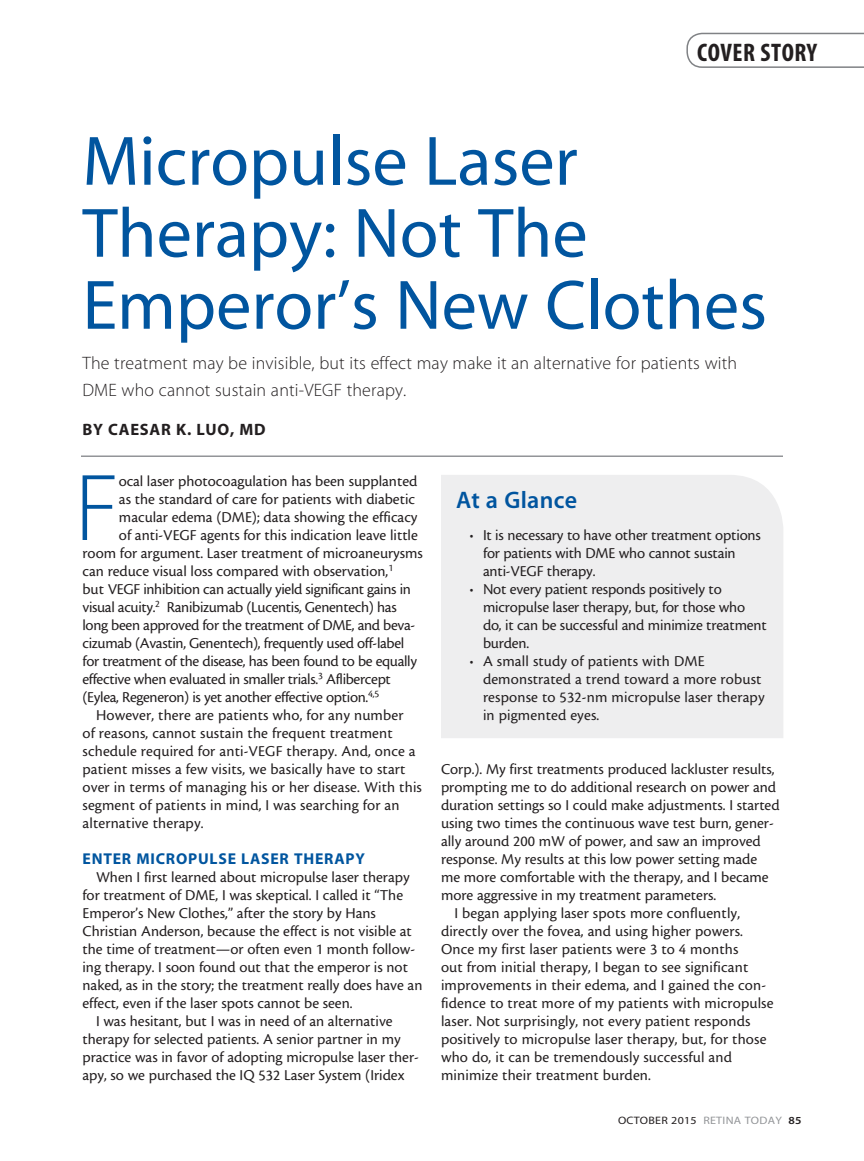
<style>
.page{position:relative;width:864px;height:1161px;background:#fff}
.page>*{position:absolute;margin:0;border:0;box-sizing:border-box;transform-origin:0 0}
.body_first{font:95.85px "Myriad MM 215 600";color:#01559f}
.headline{font:70.5px/72px "Myriad MM 400 600";color:#01559f}
.t1{font:25.5px "Myriad MM 700 300";letter-spacing:.02em;color:#231f20}
.Subhead_Special_no_l{font:24px "Myriad MM 565 600";letter-spacing:.015em;color:#01559f}
.deck{font:18px/27px "Myriad MM 215 600";letter-spacing:.01em;color:#231f20}
.author{font:16.5px "Myriad MM 700 600";letter-spacing:.045em;color:#231f20}
.body{font:15.75px/18px "Cronos MM 408 10";color:#231f20}
.body_first-2{font:15.75px "Cronos MM 408 10";letter-spacing:-.02em;color:#231f20}
.body_first-3{font:15.75px "Cronos MM 408 10";color:#231f20}
.subhead{font:15.75px "Myriad MM 700 600";letter-spacing:.05em;color:#01559f}
.t2{font:10.8px "Myriad MM 400 600";letter-spacing:.025em;color:#231f20;scale:1.11 1}
.s1{color:#939598}
.s2{font-family:"Myriad MM 565 600"}
</style>
<div class="page">
<svg style="left:686px;top:33px;width:178px;height:35px"></svg>
<hr style="left:81px;top:455px;width:702px;height:2px;background:#939598">
<div style="left:441px;top:475px;width:342px;height:263px;background:#eeeeef"></div>
<h3 class="t1" style="left:697px;top:40px;width:122px">COVER STORY</h3>
<p class="headline" style="left:82px;top:129px;width:686px">Micropulse Laser<br>Therapy: Not The<br>Emperor’s New Clothes</p>
<p class="deck" style="left:82px;top:350px;width:656px">The treatment may be invisible, but its effect may make it an alternative for patients with<br>DME who cannot sustain anti-VEGF therapy.</p>
<p class="author" style="left:82px;top:421px;width:185px">BY CAESAR K. LUO, MD</p>
<p class="body_first" style="left:75px;top:462px;width:46px">F</p>
<p class="body_first-3" style="left:119px;top:473px;width:300px">ocal laser photocoagulation has been supplanted</p>
<p class="body_first-3" style="left:119px;top:491px;width:298px">as the standard of care for patients with diabetic</p>
<p class="body_first-3" style="left:119px;top:509px;width:300px">macular edema (DME); data showing the efficacy</p>
<p class="body_first-3" style="left:119px;top:527px;width:300px">of anti-VEGF agents for this indication leave little</p>
<p class="body_first-3" style="left:82px;top:545px;width:342px">room for argument. Laser treatment of microaneurysms</p>
<p class="body_first-3" style="left:82px;top:563px;width:312px">can reduce visual loss compared with observation,<sup>1</sup></p>
<p class="body_first-2" style="left:82px;top:581px;width:330px">but VEGF inhibition can actually yield significant gains in</p>
<p class="body_first-2" style="left:82px;top:599px;width:316px">visual acuity.<sup>2</sup> Ranibizumab (Lucentis, Genentech) has</p>
<p class="body_first-2" style="left:82px;top:617px;width:334px">long been approved for the treatment of DME, and beva-</p>
<p class="body_first-2" style="left:82px;top:635px;width:323px">cizumab (Avastin, Genentech), frequently used off-label</p>
<p class="body_first-2" style="left:82px;top:653px;width:336px">for treatment of the disease, has been found to be equally</p>
<p class="body_first-2" style="left:82px;top:671px;width:310px">effective when evaluated in smaller trials.<sup>3</sup> Aflibercept</p>
<p class="body_first-2" style="left:82px;top:689px;width:298px">(Eylea, Regeneron) is yet another effective option.<sup>4,5</sup></p>
<p class="body" style="left:82px;top:706px;width:341px;text-indent:14px">However, there are patients who, for any number<br>of reasons, cannot sustain the frequent treatment schedule required for anti-VEGF therapy. And, once a patient misses a few visits, we basically have to start over in terms of managing his or her disease. With this segment of patients in mind, I was searching for an alternative therapy.</p>
<p class="subhead" style="left:82px;top:851px;width:284px">ENTER MICROPULSE LASER THERAPY</p>
<p class="body" style="left:82px;top:868px;width:341px;text-indent:14px">When I first learned about micropulse laser therapy for treatment of DME, I was skeptical. I called it “The Emperor’s New Clothes,” after the story by Hans Christian Anderson, because the effect is not visible at the time of treatment—or often even 1 month follow&shy;ing therapy. I soon found out that the emperor is not naked, as in the story; the treatment really does have an effect, even if the laser spots cannot be seen.</p>
<p class="body" style="left:82px;top:1012px;width:338px;text-indent:14px">I was hesitant, but I was in need of an alternative therapy for selected patients. A senior partner in my practice was in favor of adopting micropulse laser ther&shy;apy, so we purchased the IQ 532 Laser System (Iridex</p>
<p class="Subhead_Special_no_l" style="left:456px;top:488px;width:123px">At a Glance</p>
<p class="body" style="left:483px;top:526px;width:279px;text-indent:-14px">• It is necessary to have other treatment options for patients with DME who cannot sustain anti-VEGF therapy.</p>
<p class="body" style="left:483px;top:580px;width:285px;text-indent:-14px">• Not every patient responds positively to micropulse laser therapy, but, for those who do, it can be successful and minimize treatment burden.</p>
<p class="body" style="left:483px;top:652px;width:283px;text-indent:-14px">• A small study of patients with DME demonstrated a trend toward a more robust response to 532-nm micropulse laser therapy in pigmented eyes.</p>
<p class="body" style="left:441px;top:760px;width:340px">Corp.). My first treatments produced lackluster results, prompting me to do additional research on power and duration settings so I could make adjustments. I started using two times the continuous wave test burn, gener&shy;ally around 200 mW of power, and saw an improved response. My results at this low power setting made me more comfortable with the therapy, and I became more aggressive in my treatment parameters.</p>
<p class="body" style="left:441px;top:904px;width:334px;text-indent:14px">I began applying laser spots more confluently, directly over the fovea, and using higher powers.<br>Once my first laser patients were 3 to 4 months<br>out from initial therapy, I began to see significant improvements in their edema, and I gained the con&shy;fidence to treat more of my patients with micropulse laser. Not surprisingly, not every patient responds positively to micropulse laser therapy, but, for those who do, it can be tremendously successful and minimize their treatment burden.</p>
<p class="t2" style="left:618px;top:1115px;width:167px">OCTOBER 2015 <span class="s1">RETINA TODAY</span> <span class="s2">85</span></p>
</div>
